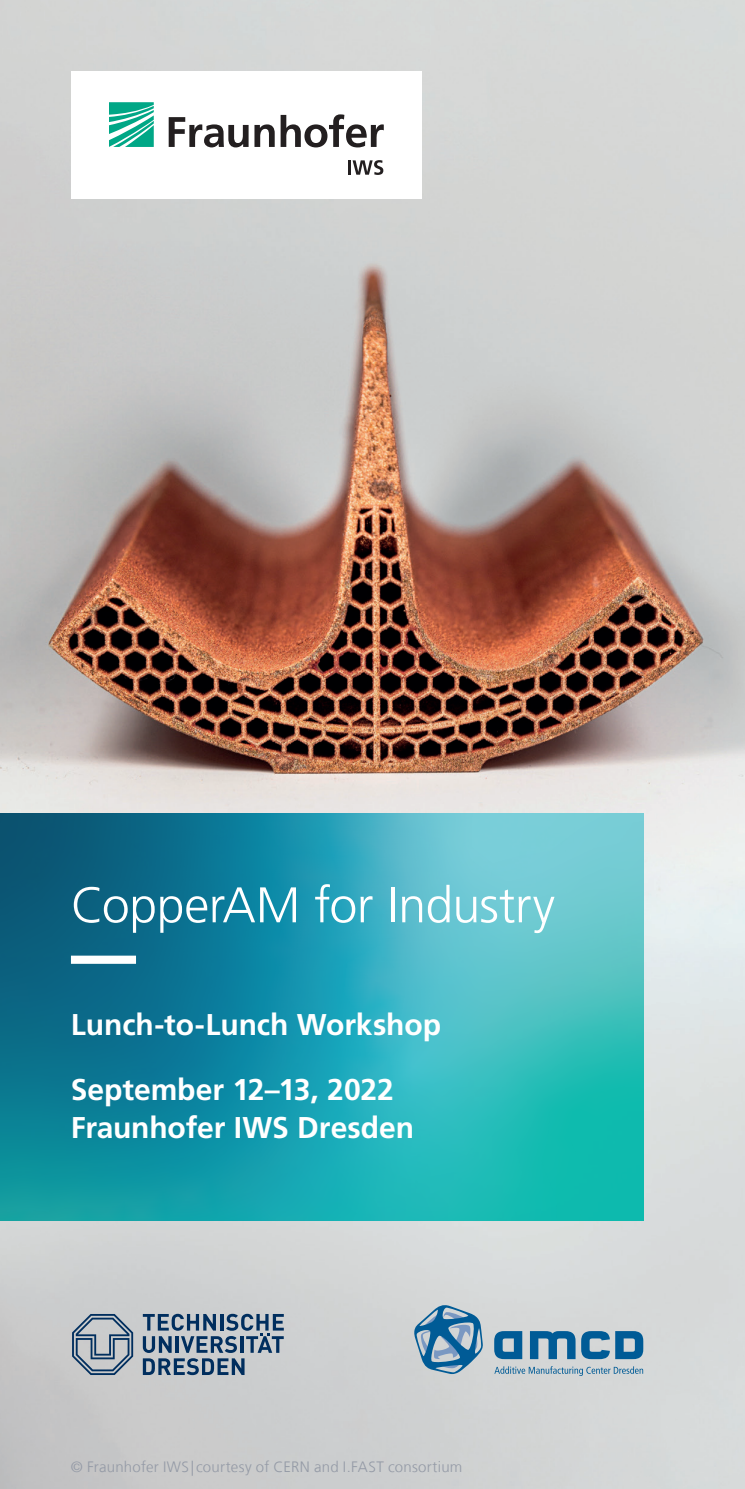
<style>
.page{position:relative;width:745px;height:1489px;background:#fff}
.page>*{position:absolute;margin:0;border:0;box-sizing:border-box;transform-origin:0 0}
.Ueberschrift_20_24_w{font:300 50px "Frutiger LT Com";letter-spacing:-.01em;color:#fff}
.Sub_Ueberschrift_10{font:700 30px/37.5px "Frutiger LT Com";letter-spacing:-.005em;color:#fff}
.Introtext_9_12_5_sch{font:300 15px "Frutiger LT Com";letter-spacing:.015em;color:#949aa6}
</style>
<div class="page">
<img style="left:0;top:0;width:744px;height:1488px">
<svg style="left:0;top:813px;width:643px;height:407px;background:#269dad"></svg>
<div style="left:71px;top:71px;width:350px;height:127px;background:#fff"></div>
<svg style="left:109px;top:102px;width:45px;height:45px"></svg>
<svg style="left:168px;top:114px;width:215px;height:33px"></svg>
<hr style="left:348px;top:160px;width:3px;height:15px;background:#231f20">
<svg style="left:352px;top:160px;width:31px;height:15px"></svg>
<svg style="left:143px;top:1313px;width:140px;height:61px;background:#8294a5"></svg>
<svg style="left:72px;top:1313px;width:61px;height:61px;background:#95a2ae"></svg>
<svg style="left:529px;top:1330px;width:114px;height:28px;background:#588eb0"></svg>
<svg style="left:494px;top:1330px;width:28px;height:28px"></svg>
<svg style="left:494px;top:1365px;width:148px;height:10px"></svg>
<svg style="left:414px;top:1304px;width:69px;height:69px;background:#779eba"></svg>
<svg style="left:71px;top:955px;width:501px;height:8px;background:#4aacbf"></svg>
<p class="Ueberschrift_20_24_w" style="left:71px;top:875px;width:485px">CopperAM for Industry</p>
<p class="Sub_Ueberschrift_10" style="left:71px;top:1005px;width:371px">Lunch-to-Lunch Workshop</p>
<p class="Sub_Ueberschrift_10" style="left:71px;top:1070px;width:344px">September 12–13, 2022<br>Fraunhofer IWS Dresden</p>
<p class="Introtext_9_12_5_sch" style="left:71px;top:1457px;width:393px">© Fraunhofer IWS|courtesy of CERN and I.FAST consortium</p>
</div>
